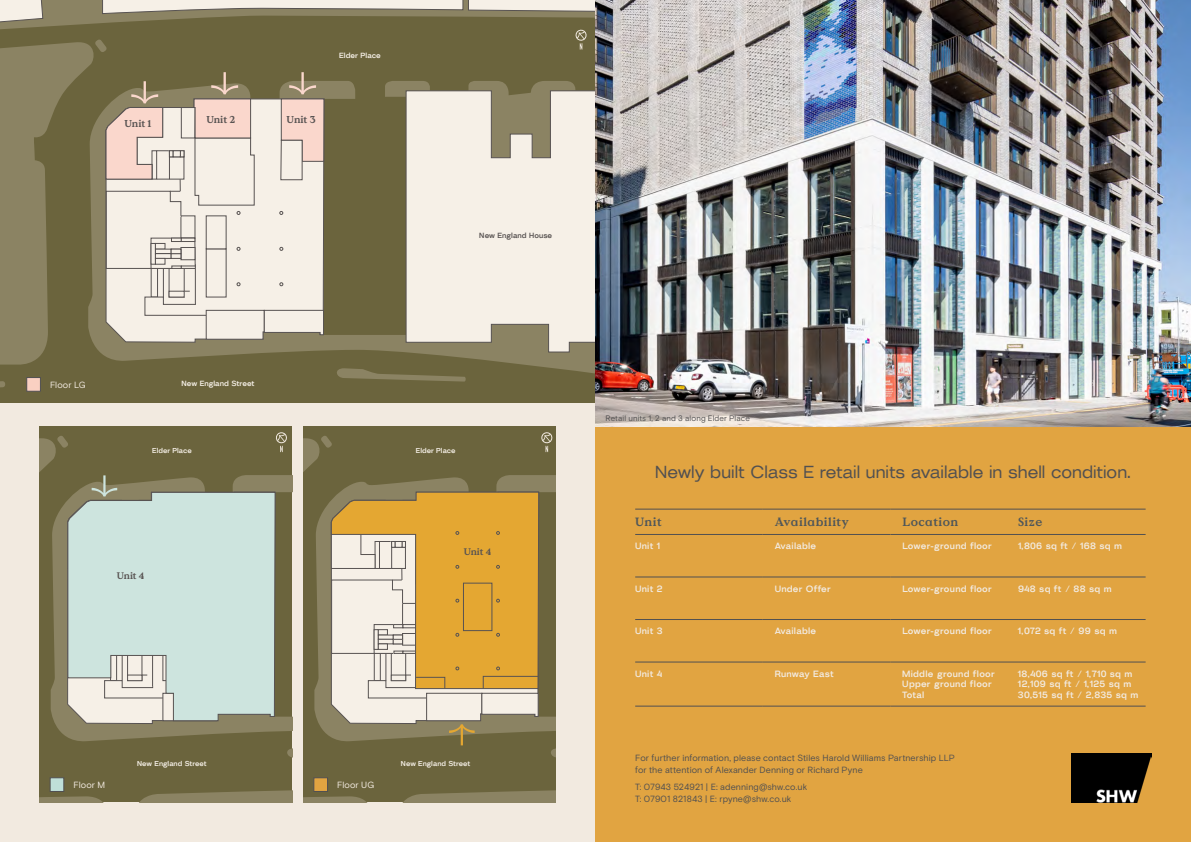
<style>
.page{position:relative;width:1191px;height:842px;background:#fff}
.page>*{position:absolute;margin:0;border:0;box-sizing:border-box;transform-origin:0 0}
.t1{font:500 17.2px "Korbin";color:#515051}
.t2{font:700 12px "Value Serif Trial";letter-spacing:.035em;color:#505759}
.t3{font:700 10px "Value Serif Trial";letter-spacing:-.015em;color:#585352}
.t4{font:700 9.5px "Value Serif Trial";letter-spacing:-.015em;color:#585352}
.t5{font:700 9px/10.8px "Korbin";letter-spacing:.025em;color:#f2eae0}
.t6{font:9px/12px "Basis Grotesque Trial";letter-spacing:.005em;color:#515051}
.t7{font:9px "Basis Grotesque Trial";letter-spacing:.01em;color:#f2eae0}
.t8{font:8px "Basis Grotesque Trial";letter-spacing:.01em;color:#515051}
.t9{font:700 7.4px "Korbin";color:#f6f0e7}
.t10{font:700 7.4px "Korbin";letter-spacing:.005em;color:#585352}
.t11{font:700 7px "Korbin";color:#f6f0e7}
</style>
<div class="page">
<div style="left:0;top:403px;width:595px;height:439px;background:#f2eae0"></div>
<svg style="left:40px;top:796px;width:27px;height:6px"></svg>
<svg style="left:139px;top:789px;width:153px;height:14px"></svg>
<svg style="left:67px;top:761px;width:209px;height:41px;background:#706943"></svg>
<div style="left:303px;top:427px;width:253px;height:375px;background:#6b643d"></div>
<svg style="left:303px;top:796px;width:63px;height:6px"></svg>
<svg style="left:402px;top:790px;width:154px;height:13px"></svg>
<div style="left:0;top:0;width:595px;height:403px;background:#6b643d"></div>
<div style="left:50px;top:777px;width:14px;height:15px;background:#bfdfd8;border:1px solid #515051"></div>
<div style="left:313px;top:777px;width:15px;height:15px;background:#e1a441;border:1px solid #515051"></div>
<div style="left:26px;top:377px;width:15px;height:15px;background:#fad0c2;border:1px solid #515051"></div>
<svg style="left:0;top:0;width:595px;height:388px"></svg>
<svg style="left:40px;top:427px;width:252px;height:334px;background:#a7af9b"></svg>
<svg style="left:303px;top:432px;width:253px;height:326px"></svg>
<div style="left:595px;top:427px;width:596px;height:415px;background:#e1a441"></div>
<hr style="left:635px;top:577px;width:128px;height:1px;background:#515051">
<hr style="left:763px;top:577px;width:127px;height:1px;background:#515051">
<hr style="left:890px;top:577px;width:128px;height:1px;background:#515051">
<hr style="left:1018px;top:577px;width:127px;height:1px;background:#515051">
<hr style="left:635px;top:619px;width:128px;height:1px;background:#515051">
<hr style="left:763px;top:619px;width:127px;height:1px;background:#515051">
<hr style="left:890px;top:619px;width:128px;height:1px;background:#515051">
<hr style="left:1018px;top:619px;width:127px;height:1px;background:#515051">
<hr style="left:635px;top:662px;width:128px;height:1px;background:#515051">
<hr style="left:763px;top:662px;width:127px;height:1px;background:#515051">
<hr style="left:890px;top:662px;width:128px;height:1px;background:#515051">
<hr style="left:1018px;top:662px;width:127px;height:1px;background:#515051">
<hr style="left:635px;top:706px;width:128px;height:1px;background:#515051">
<hr style="left:763px;top:706px;width:127px;height:1px;background:#515051">
<hr style="left:890px;top:706px;width:128px;height:1px;background:#515051">
<hr style="left:1018px;top:706px;width:127px;height:1px;background:#515051">
<hr style="left:635px;top:509px;width:128px;height:1px;background:#515051">
<hr style="left:763px;top:509px;width:127px;height:1px;background:#515051">
<hr style="left:890px;top:509px;width:128px;height:1px;background:#515051">
<hr style="left:1018px;top:509px;width:127px;height:1px;background:#515051">
<hr style="left:635px;top:534px;width:128px;height:1px;background:#515051">
<hr style="left:763px;top:534px;width:127px;height:1px;background:#515051">
<hr style="left:890px;top:534px;width:128px;height:1px;background:#515051">
<hr style="left:1018px;top:534px;width:127px;height:1px;background:#515051">
<img style="left:595px;top:0;width:596px;height:427px">
<img style="left:1071px;top:753px;width:80px;height:49px">
<p class="t3" style="left:124px;top:120px;width:28px">Unit 1</p>
<p class="t3" style="left:206px;top:116px;width:30px">Unit 2</p>
<p class="t3" style="left:287px;top:116px;width:31px">Unit 3</p>
<p class="t9" style="left:339px;top:51px;width:43px">Elder Place</p>
<p class="t10" style="left:479px;top:231px;width:74px">New England House</p>
<p class="t7" style="left:50px;top:381px;width:37px">Floor LG</p>
<p class="t9" style="left:181px;top:379px;width:75px">New England Street</p>
<p class="t11" style="left:152px;top:447px;width:41px">Elder Place</p>
<p class="t4" style="left:117px;top:572px;width:29px">Unit 4</p>
<p class="t11" style="left:416px;top:447px;width:41px">Elder Place</p>
<p class="t4" style="left:464px;top:547px;width:29px">Unit 4</p>
<p class="t11" style="left:137px;top:759px;width:71px">New England Street</p>
<p class="t7" style="left:73px;top:781px;width:33px">Floor M</p>
<p class="t7" style="left:337px;top:781px;width:39px">Floor UG</p>
<p class="t11" style="left:401px;top:759px;width:71px">New England Street</p>
<p class="t8" style="left:605px;top:415px;width:146px">Retail units 1, 2 and 3 along Elder Place</p>
<h1 class="t1" style="left:655px;top:463px;width:478px">Newly built Class E retail units available in shell condition.</h1>
<h2 class="t2" style="left:635px;top:517px;width:28px">Unit</h2>
<h2 class="t2" style="left:774px;top:517px;width:76px">Availability</h2>
<h2 class="t2" style="left:902px;top:517px;width:57px">Location</h2>
<h2 class="t2" style="left:1018px;top:517px;width:26px">Size</h2>
<p class="t5" style="left:635px;top:540px;width:26px">Unit 1</p>
<p class="t5" style="left:774px;top:540px;width:43px">Available</p>
<p class="t5" style="left:902px;top:540px;width:91px">Lower-ground floor</p>
<p class="t5" style="left:1018px;top:540px;width:105px">1,806 sq ft / 168 sq m</p>
<p class="t5" style="left:635px;top:583px;width:29px">Unit 2</p>
<p class="t5" style="left:774px;top:583px;width:57px">Under Offer</p>
<p class="t5" style="left:902px;top:583px;width:91px">Lower-ground floor</p>
<p class="t5" style="left:1018px;top:583px;width:95px">948 sq ft / 88 sq m</p>
<p class="t5" style="left:635px;top:625px;width:29px">Unit 3</p>
<p class="t5" style="left:774px;top:625px;width:43px">Available</p>
<p class="t5" style="left:902px;top:625px;width:91px">Lower-ground floor</p>
<p class="t5" style="left:1018px;top:625px;width:100px">1,072 sq ft / 99 sq m</p>
<p class="t5" style="left:635px;top:668px;width:29px">Unit 4</p>
<p class="t5" style="left:774px;top:668px;width:61px">Runway East</p>
<p class="t5" style="left:902px;top:668px;width:94px">Middle ground floor<br>Upper ground floor<br>Total</p>
<p class="t5" style="left:1018px;top:668px;width:122px">18,406 sq ft / 1,710 sq m<br>12,109 sq ft / 1,125 sq m<br>30,515 sq ft / 2,835 sq m</p>
<p class="t6" style="left:635px;top:752px;width:321px">For further information, please contact Stiles Harold Williams Partnership LLP for the attention of Alexander Denning or Richard Pyne</p>
<p class="t6" style="left:635px;top:782px;width:174px">T: 07943 524921 | E: adenning@shw.co.uk<br>T: 07901 821843 | E: rpyne@shw.co.uk</p>
</div>
